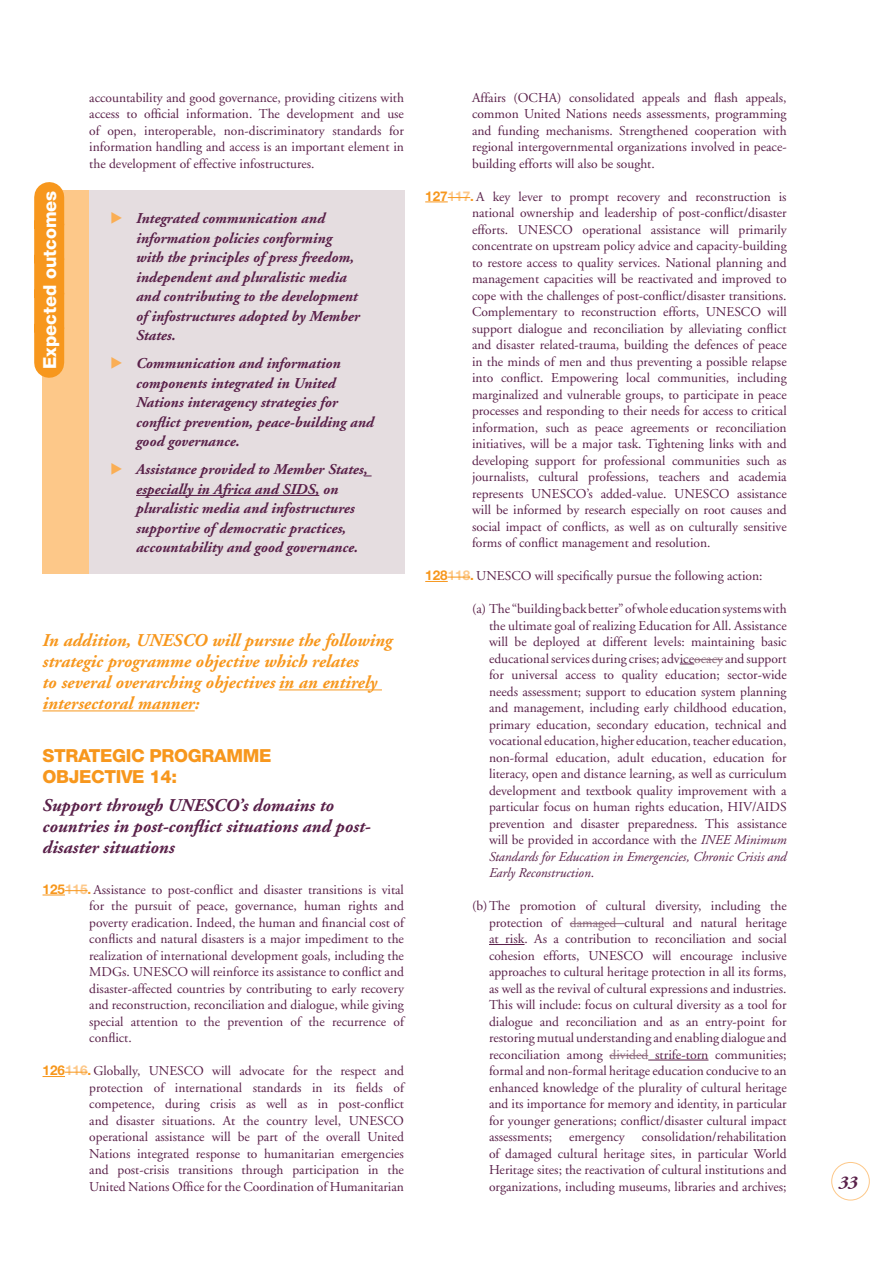
<style>
.page{position:relative;width:893px;height:1263px;background:#fff}
.page>*{position:absolute;margin:0;border:0;box-sizing:border-box;transform-origin:0 0}
.t1{font:italic 700 18px/21px "Adobe Garamond";color:#f7971d}
.t2{font:italic 700 18px/21px "Adobe Garamond";color:#592049}
.t3{font:800 18px/21.6px "Helvetica Neue";letter-spacing:-.02em;color:#f7971d}
.t4{font:800 18px "Helvetica Neue";color:#fff}
.t5{font:italic 700 15px/19.5px "Adobe Garamond";color:#592049}
.t6{font:13.5px/16.5px "Adobe Garamond";color:#592049;text-align:justify}
.s1{font-family:"European Pi Three";font-weight:400;font-style:normal;color:#faae55}
.s2{font-family:"Helvetica Neue";font-weight:700;color:#f7971d}
.s3{font-family:"Helvetica Neue";font-weight:700;color:#fdc889}
.s4{color:#8b6679}
.s5{font-style:italic}
</style>
<div class="page">
<div style="left:831px;top:1162px;width:39px;height:38px;border:1px solid #fdc889;border-radius:50%"></div>
<hr style="left:279px;top:689px;width:103px;height:1px;background:#f7971d">
<hr style="left:43px;top:710px;width:152px;height:1px;background:#f7971d">
<div style="left:43px;top:191px;width:46px;height:383px;background:#fdc889"></div>
<div style="left:89px;top:191px;width:316px;height:383px;background:#e5dde0"></div>
<div style="left:34px;top:197px;width:30px;height:166px;background:#f7971d"></div>
<hr style="left:136px;top:495px;width:183px;height:1px;background:#592049">
<svg style="left:43px;top:890px;width:45px;height:6px"></svg>
<svg style="left:43px;top:1072px;width:45px;height:5px"></svg>
<hr style="left:489px;top:944px;width:35px;height:1px;background:#592049">
<hr style="left:648px;top:1060px;width:60px;height:1px;background:#592049">
<svg style="left:425px;top:197px;width:45px;height:6px"></svg>
<svg style="left:425px;top:577px;width:45px;height:5px"></svg>
<svg style="left:680px;top:659px;width:43px;height:6px"></svg>
<hr style="left:570px;top:923px;width:55px;height:1px;background:#8b6679">
<hr style="left:609px;top:1055px;width:39px;height:1px;background:#8b6679">
<h1 class="t4" style="left:43px;top:369px;width:180px;rotate:-90deg">Expected outcomes</h1>
<p class="t6" style="left:89px;top:90px;width:316px">accountability and good governance, providing citizens with access to official information. The development and use of open, interoperable, non-discriminatory standards for information handling and access is an important element in the development of effective infostructures.</p>
<p class="t5" style="left:136px;top:210px;width:225px;text-indent:-26px"><span class="s1">-</span> Integrated communication and information policies conforming with the principles of press freedom, independent and pluralistic media and contributing to the development of infostructures adopted by Member<br>States.</p>
<p class="t5" style="left:136px;top:355px;width:239px;text-indent:-26px"><span class="s1">-</span> Communication and information components integrated in United<br>Nations interagency strategies for conflict prevention, peace-building and good governance.</p>
<p class="t5" style="left:136px;top:461px;width:233px;text-indent:-26px"><span class="s1">-</span> Assistance provided to Member States, especially in Africa and SIDS, on pluralistic media and infostructures supportive of democratic practices, accountability and good governance.</p>
<h1 class="t1" style="left:43px;top:631px;width:351px">In addition, UNESCO will pursue the following strategic programme objective which relates<br>to several overarching objectives in an entirely intersectoral manner:</h1>
<h1 class="t3" style="left:43px;top:746px;width:230px">STRATEGIC PROGRAMME<br>OBJECTIVE 14:</h1>
<h1 class="t2" style="left:43px;top:796px;width:328px">Support through UNESCO’s domains to countries in post-conflict situations and post&shy;disaster situations</h1>
<p class="t6" style="left:89px;top:882px;width:316px;text-indent:-47px"><span class="s2">125</span><span class="s3">115</span><span class="s2">.</span> Assistance to post-conflict and disaster transitions is vital for the pursuit of peace, governance, human rights and poverty eradication. Indeed, the human and financial cost of conflicts and natural disasters is a major impediment to the realization of international development goals, including the MDGs. UNESCO will reinforce its assistance to conflict and disaster-affected countries by contributing to early recovery and reconstruction, reconciliation and dialogue, while giving special attention to the prevention of the recurrence of conflict.</p>
<p class="t6" style="left:89px;top:1064px;width:316px;text-indent:-47px"><span class="s2">126</span><span class="s3">116</span><span class="s2">.</span> Globally, UNESCO will advocate for the respect and protection of international standards in its fields of competence, during crisis as well as in post-conflict and disaster situations. At the country level, UNESCO operational assistance will be part of the overall United Nations integrated response to humanitarian emergencies and post-crisis transitions through participation in the United Nations Office for the Coordination of Humanitarian</p>
<p class="t6" style="left:472px;top:90px;width:316px">Affairs (OCHA) consolidated appeals and flash appeals, common United Nations needs assessments, programming and funding mechanisms. Strengthened cooperation with regional intergovernmental organizations involved in peace&shy;building efforts will also be sought.</p>
<p class="t6" style="left:472px;top:189px;width:316px;text-indent:-47px"><span class="s2">127</span><span class="s3">117</span><span class="s2">.</span> A key lever to prompt recovery and reconstruction is national ownership and leadership of post-conflict/disaster efforts. UNESCO operational assistance will primarily concentrate on upstream policy advice and capacity-building to restore access to quality services. National planning and management capacities will be reactivated and improved to cope with the challenges of post-conflict/disaster transitions.<br>Complementary to reconstruction efforts, UNESCO will support dialogue and reconciliation by alleviating conflict and disaster related-trauma, building the defences of peace in the minds of men and thus preventing a possible relapse into conflict. Empowering local communities, including marginalized and vulnerable groups, to participate in peace processes and responding to their needs for access to critical information, such as peace agreements or reconciliation initiatives, will be a major task. Tightening links with and developing support for professional communities such as journalists, cultural professions, teachers and academia represents UNESCO’s added-value. UNESCO assistance will be informed by research especially on root causes and social impact of conflicts, as well as on culturally sensitive forms of conflict management and resolution.</p>
<p class="t6" style="left:425px;top:569px;width:339px"><span class="s2">128</span><span class="s3">118</span><span class="s2">.</span> UNESCO will specifically pursue the following action:</p>
<p class="t6" style="left:489px;top:602px;width:299px;text-indent:-17px">(a) The “building back better” of whole education systems with the ultimate goal of realizing Education for All. Assistance will be deployed at different levels: maintaining basic educational services during crises; advice<span class="s4">ocacy</span> and support for universal access to quality education; sector-wide needs assessment; support to education system planning and management, including early childhood education, primary education, secondary education, technical and vocational education, higher education, teacher education, non-formal education, adult education, education for literacy, open and distance learning, as well as curriculum development and textbook quality improvement with a particular focus on human rights education, HIV/AIDS prevention and disaster preparedness. This assistance will be provided in accordance with the <span class="s5">INEE Minimum Standards for Education in Emergencies, Chronic Crisis and Early Reconstruction</span>.</p>
<p class="t6" style="left:489px;top:899px;width:299px;text-indent:-17px">(b) The promotion of cultural diversity, including the protection of <span class="s4">damaged</span> cultural and natural heritage at risk. As a contribution to reconciliation and social cohesion efforts, UNESCO will encourage inclusive approaches to cultural heritage protection in all its forms, as well as the revival of cultural expressions and industries.<br>This will include: focus on cultural diversity as a tool for dialogue and reconciliation and as an entry-point for restoring mutual understanding and enabling dialogue and reconciliation among <span class="s4">divided</span> strife-torn communities; formal and non-formal heritage education conducive to an enhanced knowledge of the plurality of cultural heritage and its importance for memory and identity, in particular for younger generations; conflict/disaster cultural impact assessments;</p>
<p class="t6" style="left:489px;top:1130px;width:299px;text-indent:153px">consolidation/rehabilitation of damaged cultural heritage sites, in particular World Heritage sites; the reactivation of cultural institutions and organizations, including museums, libraries and archives;</p>
<p class="t6" style="left:569px;top:1130px;width:57px">emergency</p>
<h1 class="t2" style="left:839px;top:1173px;width:20px">33</h1>
</div>
